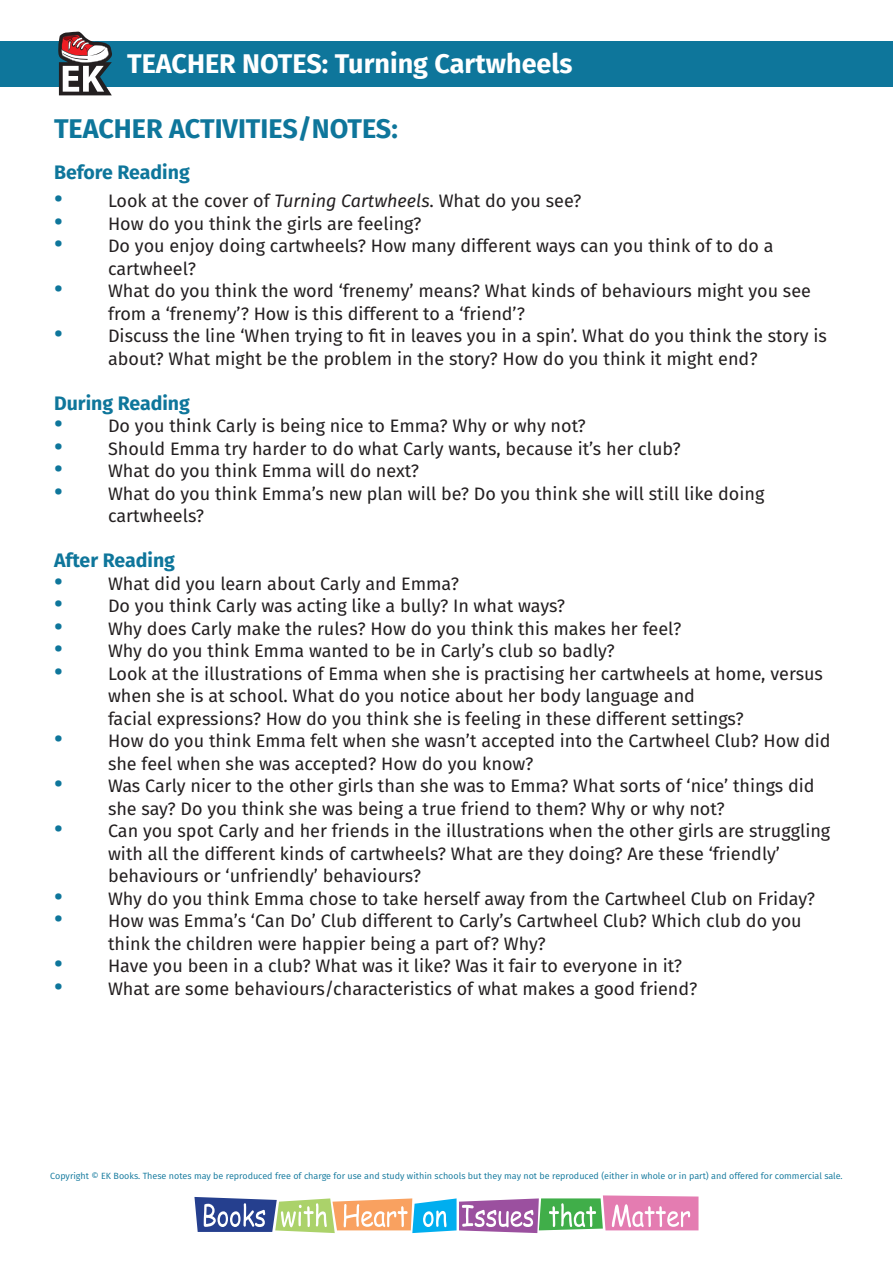
<style>
.page{position:relative;width:893px;height:1263px;background:#fff}
.page>*{position:absolute;margin:0;border:0;box-sizing:border-box;transform-origin:0 0}
.t1{font:700 27px "Fira Sans";color:#fff}
.t2{font:700 27px "Fira Sans";color:#0e769b}
.t3{font:700 19.5px "Fira Sans";color:#0e769b}
.t4{font:18px "Fira Sans";color:#231f20}
.t5{font:9px "Fira Sans";color:#0e769b}
.s1{font-family:"Montserrat";font-weight:900;font-size:24px;color:#0e769b}
.s2{font-style:italic}
</style>
<div class="page">
<svg style="left:194px;top:1195px;width:504px;height:38px"></svg>
<div style="left:0;top:41px;width:893px;height:45px;background:#0e769b"></div>
<svg style="left:58px;top:32px;width:54px;height:63px"></svg>
<h1 class="t1" style="left:127px;top:41px;width:447px">TEACHER NOTES: Turning Cartwheels</h1>
<h1 class="t2" style="left:54px;top:106px;width:345px">TEACHER ACTIVITIES/NOTES:</h1>
<p class="t3" style="left:54px;top:156px;width:137px">Before Reading</p>
<p class="t4" style="left:54px;top:187px;width:529px"><span class="s1">·</span> Look at the cover of <span class="s2">Turning Cartwheels</span>. What do you see?</p>
<p class="t4" style="left:54px;top:210px;width:369px"><span class="s1">·</span> How do you think the girls are feeling?</p>
<p class="t4" style="left:54px;top:232px;width:721px"><span class="s1">·</span> Do you enjoy doing cartwheels? How many different ways can you think of to do a</p>
<p class="t4" style="left:108px;top:255px;width:90px">cartwheel?</p>
<p class="t4" style="left:54px;top:277px;width:758px"><span class="s1">·</span> What do you think the word ‘frenemy’ means? What kinds of behaviours might you see</p>
<p class="t4" style="left:108px;top:300px;width:418px">from a ‘frenemy’? How is this different to a ‘friend’?</p>
<p class="t4" style="left:54px;top:322px;width:774px"><span class="s1">·</span> Discuss the line ‘When trying to fit in leaves you in a spin’. What do you think the story is</p>
<p class="t4" style="left:108px;top:345px;width:651px">about? What might be the problem in the story? How do you think it might end?</p>
<p class="t3" style="left:54px;top:387px;width:137px">During Reading</p>
<p class="t4" style="left:54px;top:412px;width:533px"><span class="s1">·</span> Do you think Carly is being nice to Emma? Why or why not?</p>
<p class="t4" style="left:54px;top:435px;width:628px"><span class="s1">·</span> Should Emma try harder to do what Carly wants, because it’s her club?</p>
<p class="t4" style="left:54px;top:457px;width:367px"><span class="s1">·</span> What do you think Emma will do next?</p>
<p class="t4" style="left:54px;top:480px;width:712px"><span class="s1">·</span> What do you think Emma’s new plan will be? Do you think she will still like doing</p>
<p class="t4" style="left:108px;top:502px;width:98px">cartwheels?</p>
<p class="t3" style="left:54px;top:544px;width:123px">After Reading</p>
<p class="t4" style="left:54px;top:570px;width:407px"><span class="s1">·</span> What did you learn about Carly and Emma?</p>
<p class="t4" style="left:54px;top:592px;width:513px"><span class="s1">·</span> Do you think Carly was acting like a bully? In what ways?</p>
<p class="t4" style="left:54px;top:615px;width:629px"><span class="s1">·</span> Why does Carly make the rules? How do you think this makes her feel?</p>
<p class="t4" style="left:54px;top:637px;width:562px"><span class="s1">·</span> Why do you think Emma wanted to be in Carly’s club so badly?</p>
<p class="t4" style="left:54px;top:660px;width:770px"><span class="s1">·</span> Look at the illustrations of Emma when she is practising her cartwheels at home, versus</p>
<p class="t4" style="left:108px;top:682px;width:588px">when she is at school. What do you notice about her body language and</p>
<p class="t4" style="left:108px;top:705px;width:637px">facial expressions? How do you think she is feeling in these different settings?</p>
<p class="t4" style="left:54px;top:727px;width:778px"><span class="s1">·</span> How do you think Emma felt when she wasn’t accepted into the Cartwheel Club? How did</p>
<p class="t4" style="left:108px;top:750px;width:427px">she feel when she was accepted? How do you know?</p>
<p class="t4" style="left:54px;top:772px;width:762px"><span class="s1">·</span> Was Carly nicer to the other girls than she was to Emma? What sorts of ‘nice’ things did</p>
<p class="t4" style="left:108px;top:795px;width:618px">she say? Do you think she was being a true friend to them? Why or why not?</p>
<p class="t4" style="left:54px;top:817px;width:778px"><span class="s1">·</span> Can you spot Carly and her friends in the illustrations when the other girls are struggling</p>
<p class="t4" style="left:108px;top:840px;width:673px">with all the different kinds of cartwheels? What are they doing? Are these ‘friendly’</p>
<p class="t4" style="left:108px;top:862px;width:314px">behaviours or ‘unfriendly’ behaviours?</p>
<p class="t4" style="left:54px;top:885px;width:762px"><span class="s1">·</span> Why do you think Emma chose to take herself away from the Cartwheel Club on Friday?</p>
<p class="t4" style="left:54px;top:907px;width:749px"><span class="s1">·</span> How was Emma’s ‘Can Do’ Club different to Carly’s Cartwheel Club? Which club do you</p>
<p class="t4" style="left:108px;top:930px;width:439px">think the children were happier being a part of? Why?</p>
<p class="t4" style="left:54px;top:952px;width:630px"><span class="s1">·</span> Have you been in a club? What was it like? Was it fair to everyone in it?</p>
<p class="t4" style="left:54px;top:975px;width:645px"><span class="s1">·</span> What are some behaviours/characteristics of what makes a good friend?</p>
<p class="t5" style="left:50px;top:1169px;width:794px">Copyright © EK Books. These notes may be reproduced free of charge for use and study within schools but they may not be reproduced (either in whole or in part) and offered for commercial sale.</p>
</div>
